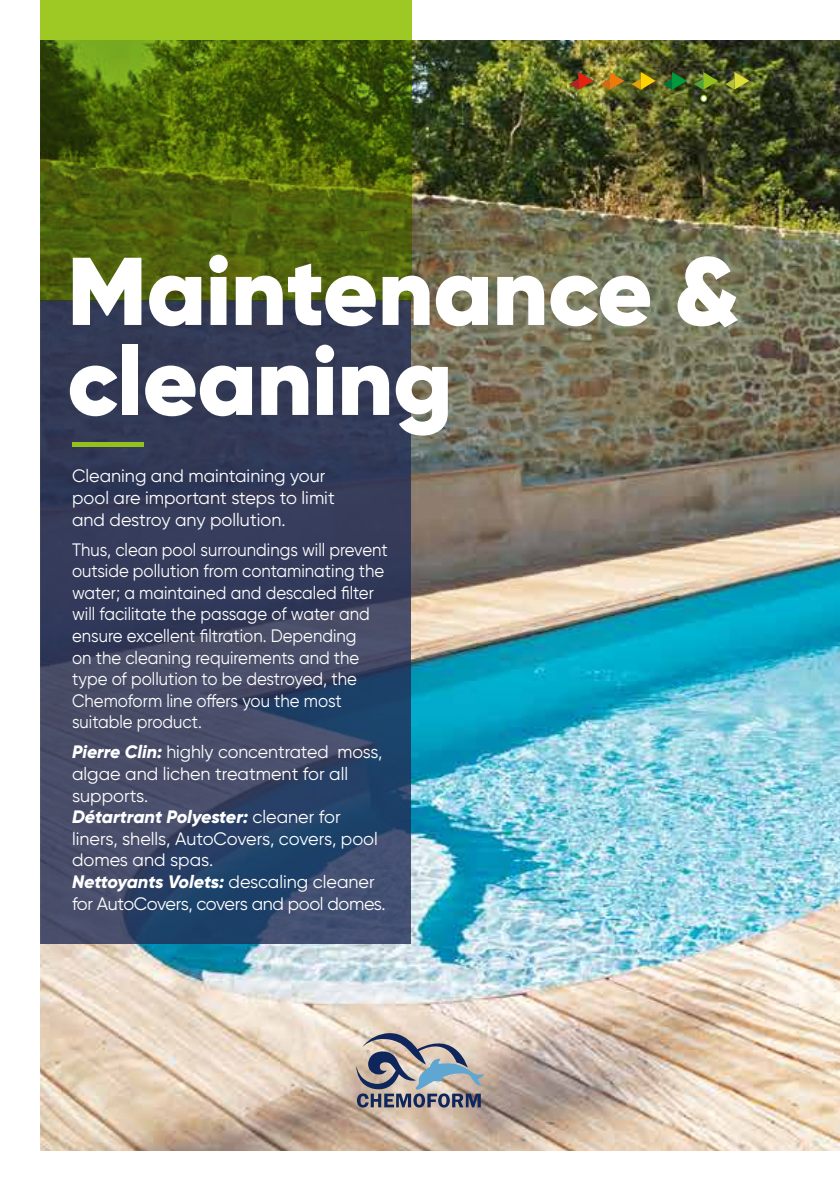
<style>
.page{position:relative;width:840px;height:1191px;background:#fff}
.page>*{position:absolute;margin:0;border:0;box-sizing:border-box;transform-origin:0 0}
.t1{font:900 96px/90px "Gilroy";color:#fff}
.t2{font:18px/21.6px "Gilroy";color:#fff}
.t3{font:18px/21.6px "Gilroy";color:#fff;scale:.93 1}
.s1{font-weight:800;font-style:italic}
</style>
<div class="page">
<img style="left:40px;top:0;width:799px;height:1151px">
<svg style="left:40px;top:0;width:371px;height:300px;background:#566f0e"></svg>
<svg style="left:569px;top:72px;width:23px;height:18px"></svg>
<svg style="left:631px;top:72px;width:24px;height:18px"></svg>
<svg style="left:693px;top:72px;width:24px;height:18px"></svg>
<svg style="left:600px;top:72px;width:24px;height:18px"></svg>
<svg style="left:662px;top:72px;width:24px;height:18px"></svg>
<svg style="left:725px;top:72px;width:23px;height:18px"></svg>
<svg style="left:700px;top:95px;width:6px;height:7px"></svg>
<svg style="left:701px;top:96px;width:4px;height:5px"></svg>
<svg style="left:356px;top:1033px;width:127px;height:74px;background:#9d9b9f"></svg>
<h1 class="t1" style="left:67px;top:246px;width:673px">Maintenance &amp; cleaning</h1>
<p class="t2" style="left:72px;top:465px;width:264px">Cleaning and maintaining your pool are important steps to limit and destroy any pollution.</p>
<p class="t3" style="left:72px;top:538px;width:341px">Thus, clean pool surroundings will prevent outside pollution from contaminating the water; a maintained and descaled filter will facilitate the passage of water and ensure excellent filtration. Depending<br>on the cleaning requirements and the type of pollution to be destroyed, the Chemoform line offers you the most suitable product.</p>
<p class="t2" style="left:72px;top:741px;width:315px"><span class="s1">Pierre Clin:</span> highly concentrated moss, algae and lichen treatment for all supports.<br><span class="s1">Détartrant Polyester:</span> cleaner for liners, shells, AutoCovers, covers, pool domes and spas.<br><span class="s1">Nettoyants Volets:</span> descaling cleaner for AutoCovers, covers and pool domes.</p>
</div>
